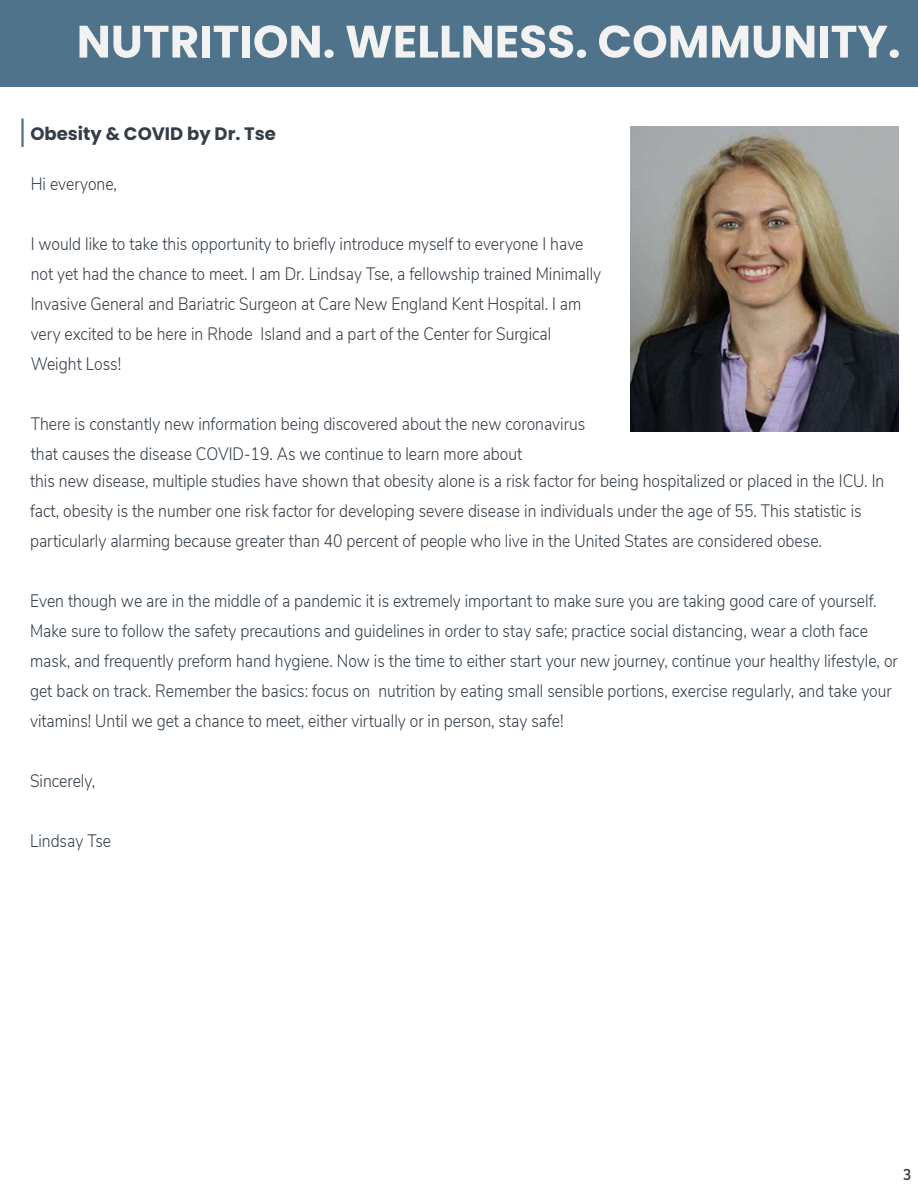
<style>
.page{position:relative;width:918px;height:1188px;background:#fff}
.page>*{position:absolute;margin:0;border:0;box-sizing:border-box;transform-origin:0 0}
.t1{font:300 18px/30px "Nunito Sans";color:#333e48;scale:.87 1}
.t2{font:700 18px "Poppins";color:#333e48}
.t3{font:700 15.75px "Nunito Sans";color:#333e48;scale:.87 1}
</style>
<div class="page">
<div style="left:0;top:0;width:918px;height:86px;background:#4f738a"></div>
<svg style="left:80px;top:26px;width:117px;height:32px"></svg>
<div style="left:202px;top:26px;width:8px;height:32px;background:#f2f2f2"></div>
<svg style="left:214px;top:26px;width:24px;height:32px"></svg>
<div style="left:242px;top:26px;width:8px;height:32px;background:#f2f2f2"></div>
<svg style="left:254px;top:25px;width:80px;height:33px"></svg>
<svg style="left:346px;top:26px;width:146px;height:32px"></svg>
<svg style="left:498px;top:25px;width:88px;height:33px"></svg>
<svg style="left:599px;top:25px;width:149px;height:33px"></svg>
<svg style="left:754px;top:26px;width:26px;height:32px"></svg>
<svg style="left:786px;top:26px;width:28px;height:32px"></svg>
<div style="left:820px;top:26px;width:8px;height:32px;background:#f2f2f2"></div>
<svg style="left:832px;top:26px;width:67px;height:32px"></svg>
<img style="left:630px;top:126px;width:268px;height:306px">
<hr style="left:21px;top:118px;width:3px;height:29px;background:#4f738a">
<p class="t2" style="left:30px;top:123px;width:247px">Obesity &amp; COVID by Dr. Tse</p>
<p class="t1" style="left:31px;top:168px;width:101px">Hi everyone,</p>
<p class="t1" style="left:31px;top:228px;width:657px">I would like to take this opportunity to briefly introduce myself to everyone I have not yet had the chance to meet. I am Dr. Lindsay Tse, a fellowship trained Minimally Invasive General and Bariatric Surgeon at Care New England Kent Hospital. I am very excited to be here in Rhode Island and a part of the Center for Surgical Weight Loss!</p>
<p class="t1" style="left:31px;top:408px;width:639px">There is constantly new information being discovered about the new coronavirus that causes the disease COVID-19. As we continue to learn more about</p>
<p class="t1" style="left:30px;top:464px;width:983px">this new disease, multiple studies have shown that obesity alone is a risk factor for being hospitalized or placed in the ICU. In fact, obesity is the number one risk factor for developing severe disease in individuals under the age of 55. This statistic is particularly alarming because greater than 40 percent of people who live in the United States are considered obese.</p>
<p class="t1" style="left:30px;top:584px;width:999px">Even though we are in the middle of a pandemic it is extremely important to make sure you are taking good care of yourself.<br>Make sure to follow the safety precautions and guidelines in order to stay safe; practice social distancing, wear a cloth face mask, and frequently preform hand hygiene. Now is the time to either start your new journey, continue your healthy lifestyle, or get back on track. Remember the basics: focus on nutrition by eating small sensible portions, exercise regularly, and take your vitamins! Until we get a chance to meet, either virtually or in person, stay safe!</p>
<p class="t1" style="left:30px;top:764px;width:77px">Sincerely,</p>
<p class="t1" style="left:30px;top:824px;width:95px">Lindsay Tse</p>
<p class="t3" style="left:903px;top:1163px;width:11px">3</p>
</div>
